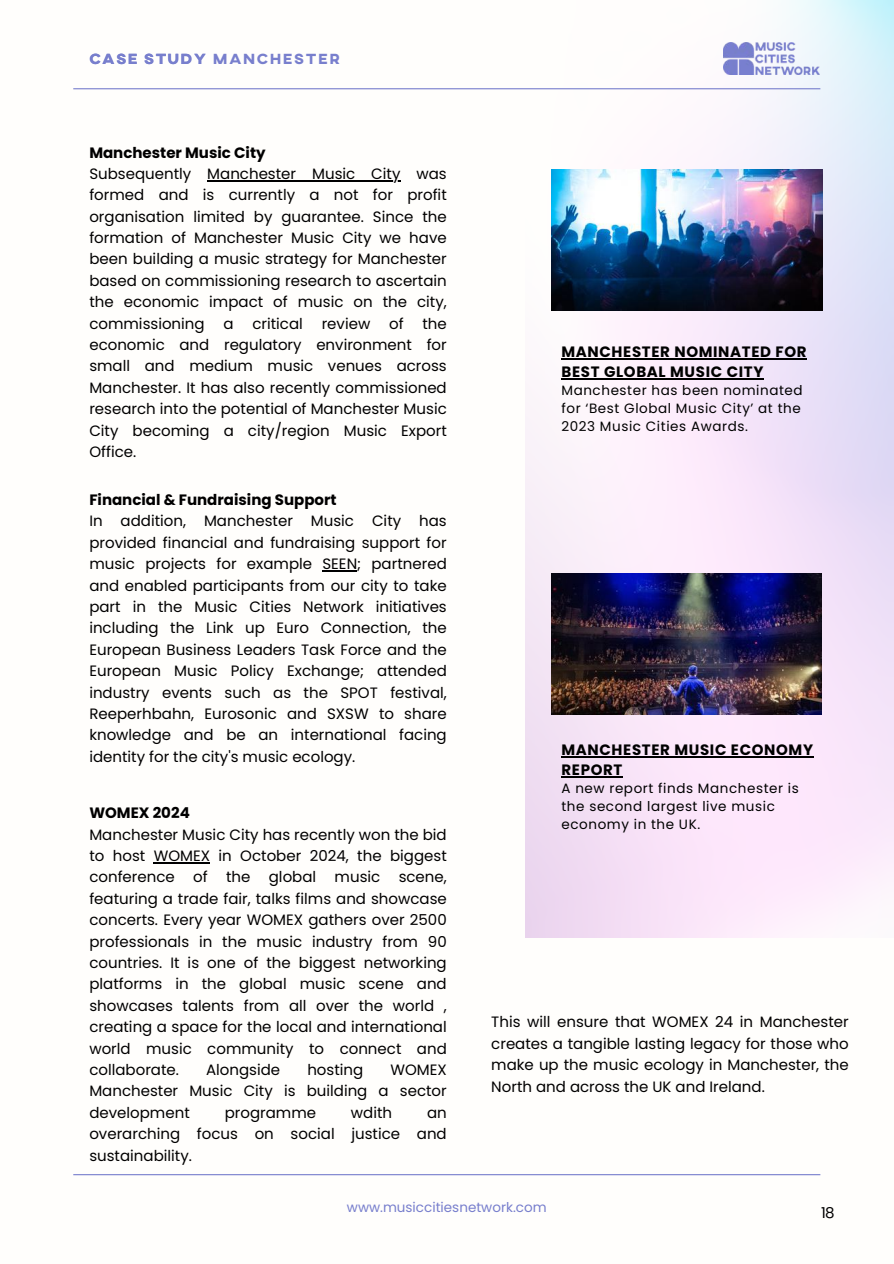
<style>
.page{position:relative;width:894px;height:1264px;background:#fff}
.page>*{position:absolute;margin:0;border:0;box-sizing:border-box;transform-origin:0 0}
.t1{font:15px/21.3px "Poppins";color:#000;text-align:justify}
.t2{font:700 15px/20.2px "Poppins";letter-spacing:.045em;color:#000}
.t3{font:700 15px "Poppins";color:#000}
.t4{font:800 15px "AXIS";letter-spacing:.1em;color:#787fcd}
.t5{font:13.5px/18px "Poppins";letter-spacing:.045em;color:#000}
.t6{font:13.5px "Poppins";color:#787fcd}
</style>
<div class="page">
<img style="left:525px;top:0;width:368px;height:937px">
<hr style="left:73px;top:1174px;width:747px;height:1px;background:#787fcd">
<hr style="left:73px;top:88px;width:747px;height:1px;background:#787fcd">
<img style="left:722px;top:42px;width:97px;height:33px">
<img style="left:551px;top:169px;width:271px;height:141px">
<img style="left:551px;top:573px;width:270px;height:141px">
<hr style="left:561px;top:358px;width:246px;height:1px;background:#000">
<hr style="left:561px;top:378px;width:202px;height:1px;background:#000">
<hr style="left:561px;top:756px;width:252px;height:1px;background:#000">
<hr style="left:561px;top:776px;width:62px;height:1px;background:#000">
<hr style="left:207px;top:180px;width:193px;height:1px;background:#000">
<hr style="left:322px;top:570px;width:35px;height:1px;background:#000">
<hr style="left:154px;top:862px;width:56px;height:1px;background:#000">
<p class="t4" style="left:89px;top:49px;width:252px">CASE STUDY MANCHESTER</p>
<p class="t3" style="left:89px;top:142px;width:178px">Manchester Music City</p>
<p class="t1" style="left:89px;top:163px;width:359px">Subsequently Manchester Music City was formed and is currently a not for profit organisation limited by guarantee. Since the formation of Manchester Music City we have been building a music strategy for Manchester based on commissioning research to ascertain the economic impact of music on the city, commissioning</p>
<p class="t1" style="left:223px;top:313px;width:12px">a</p>
<p class="t1" style="left:252px;top:313px;width:52px">critical</p>
<p class="t1" style="left:321px;top:313px;width:50px">review</p>
<p class="t1" style="left:389px;top:313px;width:16px">of</p>
<p class="t1" style="left:89px;top:313px;width:359px;text-indent:333px">the economic and regulatory environment for small and medium music venues across Manchester. It has also recently commissioned research into the potential of Manchester Music City becoming a city/region Music Export Office.</p>
<p class="t3" style="left:89px;top:489px;width:249px">Financial &amp; Fundraising Support</p>
<p class="t1" style="left:89px;top:510px;width:359px">In addition, Manchester Music City has provided financial and fundraising support for music projects for example SEEN; partnered and enabled participants from our city to take part in the Music Cities Network initiatives including the Link up Euro Connection, the European Business Leaders Task Force and the European Music Policy Exchange; attended industry events such as the SPOT festival, Reeperhbahn, Eurosonic and SXSW to share knowledge and be an international facing identity for the city's music ecology.</p>
<p class="t3" style="left:89px;top:802px;width:102px">WOMEX 2024</p>
<p class="t1" style="left:89px;top:823px;width:359px">Manchester Music City has recently won the bid to host WOMEX in October 2024, the biggest conference of the global music scene, featuring a trade fair, talks films and showcase concerts. Every year WOMEX gathers over 2500 professionals in the music industry from 90 countries. It is one of the biggest networking platforms in the global music scene and showcases talents from all over the world , creating a space for the local and international world music community to connect and collaborate.</p>
<p class="t1" style="left:206px;top:1059px;width:76px">Alongside</p>
<p class="t1" style="left:307px;top:1059px;width:57px">hosting</p>
<p class="t1" style="left:89px;top:1059px;width:359px;text-indent:301px">WOMEX Manchester Music City is building a sector development</p>
<p class="t1" style="left:224px;top:1101px;width:93px">programme</p>
<p class="t1" style="left:351px;top:1101px;width:43px">wdith</p>
<p class="t1" style="left:89px;top:1101px;width:359px;text-indent:337px">an overarching focus on social justice and sustainability.</p>
<p class="t2" style="left:561px;top:341px;width:246px">MANCHESTER NOMINATED FOR<br>BEST GLOBAL MUSIC CITY</p>
<p class="t5" style="left:561px;top:381px;width:243px">Manchester has been nominated for ‘Best Global Music City’ at the<br>2023 Music Cities Awards.</p>
<p class="t2" style="left:561px;top:739px;width:253px">MANCHESTER MUSIC ECONOMY<br>REPORT</p>
<p class="t5" style="left:561px;top:779px;width:239px">A new report finds Manchester is the second largest live music economy in the UK.</p>
<p class="t1" style="left:491px;top:1011px;width:359px">This will ensure that WOMEX 24 in Manchester creates a tangible lasting legacy for those who make up the music ecology in Manchester, the North and across the UK and Ireland.</p>
<p class="t6" style="left:347px;top:1198px;width:201px">www.musiccitiesnetwork.com</p>
<p class="t1" style="left:821px;top:1202px;width:15px">18</p>
</div>
